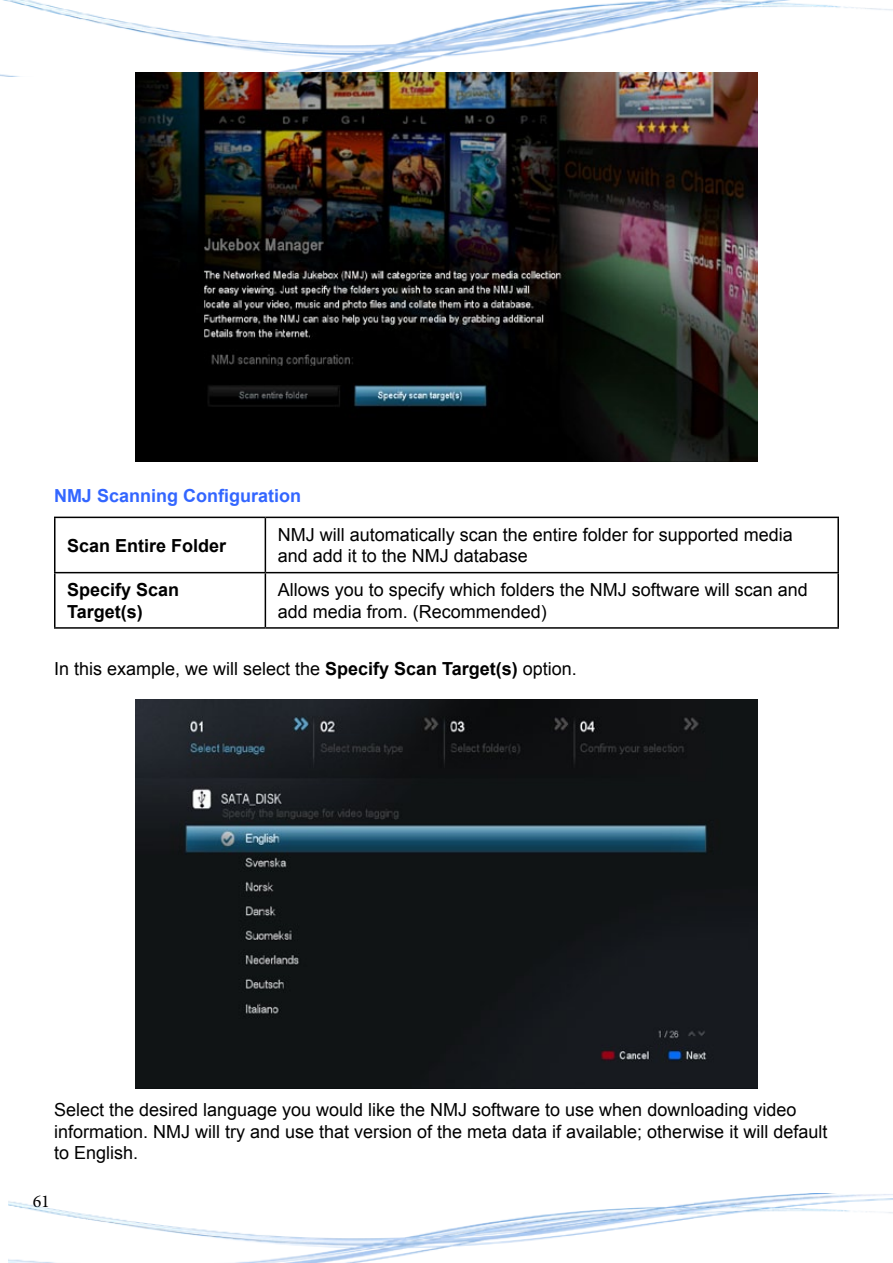
<style>
.page{position:relative;width:893px;height:1263px;background:#fff}
.page>*{position:absolute;margin:0;border:0;box-sizing:border-box;transform-origin:0 0}
.t1{font:18px/21.6px "Arial";color:#000}
.t2{font:700 18px/21.6px "Arial";color:#000}
.t3{font:700 18px "Arial";color:#36f}
.t4{font:18px "Minion Pro";color:#000}
.s1{font-weight:700}
</style>
<div class="page">
<img style="left:0;top:0;width:893px;height:77px">
<img style="left:9px;top:1193px;width:884px;height:70px">
<hr style="left:54px;top:517px;width:211px;height:1px;background:#000">
<hr style="left:54px;top:518px;width:2px;height:54px;background:#000">
<hr style="left:265px;top:517px;width:574px;height:1px;background:#000">
<hr style="left:265px;top:518px;width:1px;height:54px;background:#000">
<hr style="left:837px;top:518px;width:2px;height:54px;background:#000">
<hr style="left:54px;top:572px;width:211px;height:1px;background:#000">
<hr style="left:54px;top:573px;width:2px;height:54px;background:#000">
<hr style="left:265px;top:572px;width:574px;height:1px;background:#000">
<hr style="left:265px;top:573px;width:1px;height:54px;background:#000">
<hr style="left:837px;top:573px;width:2px;height:54px;background:#000">
<hr style="left:54px;top:627px;width:211px;height:2px;background:#000">
<hr style="left:265px;top:627px;width:574px;height:2px;background:#000">
<img style="left:135px;top:72px;width:623px;height:389px">
<img style="left:135px;top:699px;width:623px;height:390px">
<p class="t3" style="left:54px;top:483px;width:249px">NMJ Scanning Configuration</p>
<p class="t2" style="left:67px;top:535px;width:161px">Scan Entire Folder</p>
<p class="t1" style="left:278px;top:524px;width:517px">NMJ will automatically scan the entire folder for supported media and add it to the NMJ database</p>
<p class="t2" style="left:67px;top:579px;width:114px">Specify Scan<br>Target(s)</p>
<p class="t1" style="left:278px;top:579px;width:532px">Allows you to specify which folders the NMJ software will scan and add media from. (Recommended)</p>
<p class="t1" style="left:54px;top:658px;width:524px">In this example, we will select the <span class="s1">Specify Scan Target(s)</span> option.</p>
<p class="t1" style="left:54px;top:1099px;width:775px">Select the desired language you would like the NMJ software to use when downloading video information. NMJ will try and use that version of the meta data if available; otherwise it will default to English.</p>
<p class="t4" style="left:33px;top:1189px;width:19px">61</p>
</div>
